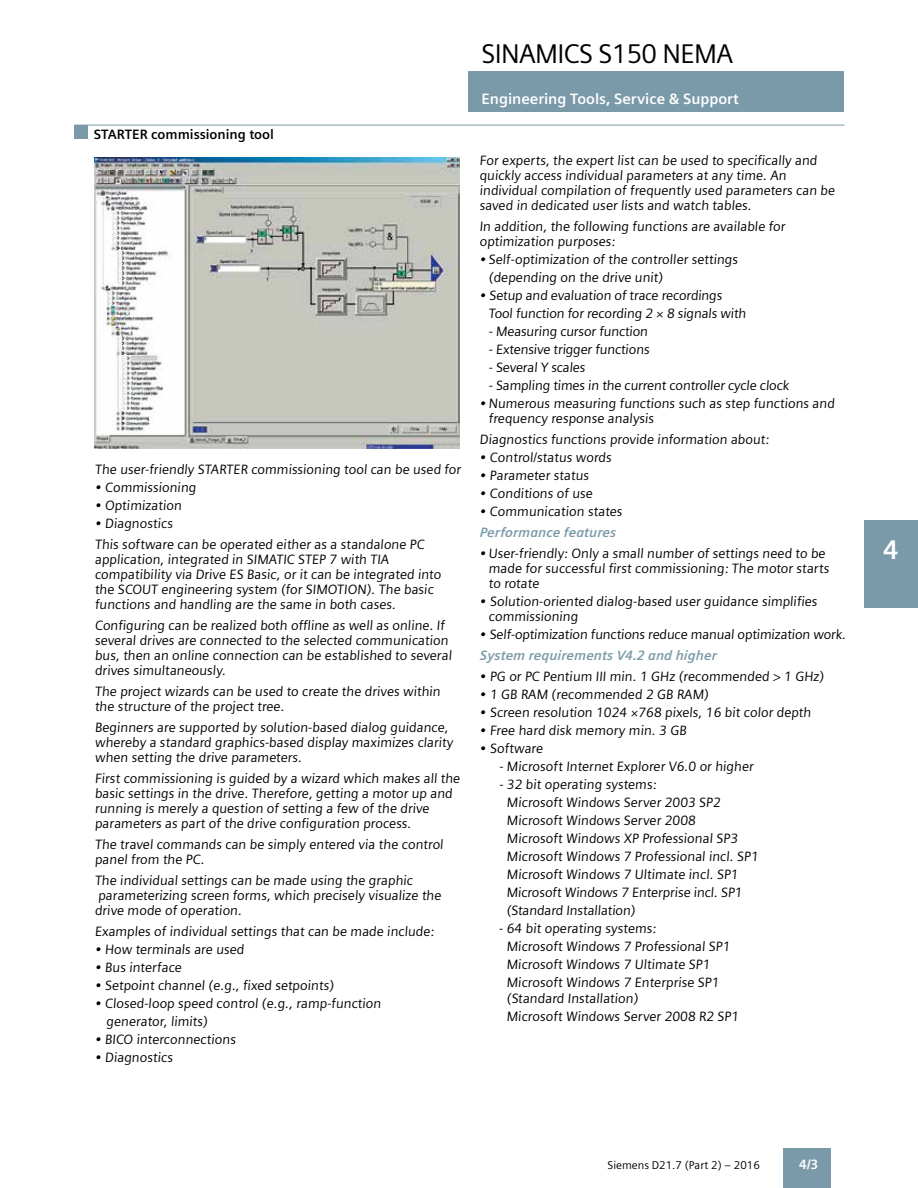
<style>
.page{position:relative;width:918px;height:1188px;background:#fff}
.page>*{position:absolute;margin:0;border:0;box-sizing:border-box;transform-origin:0 0}
.t1{font:27px "Siemens Sans";letter-spacing:-.025em;color:#000}
.t2{font:700 27px "Siemens Sans";color:#fff}
.t3{font:700 15px "Siemens Sans";color:#fff}
.t4{font:13.5px/15px "Siemens Sans";color:#000}
.t5{font:italic 700 13.5px "Siemens Sans";letter-spacing:-.01em;color:#7b9aa9}
.t6{font:700 13.5px "Siemens Sans";color:#000}
.t7{font:700 13.5px "Siemens Sans";color:#fff}
.t8{font:11.25px "Siemens Sans";color:#000}
</style>
<div class="page">
<div style="left:468px;top:71px;width:376px;height:41px;background:#7b9aa9"></div>
<hr style="left:74px;top:125px;width:770px;height:1px;background:#7b9aa9">
<div style="left:74px;top:125px;width:14px;height:14px;background:#7b9aa9"></div>
<div style="left:864px;top:521px;width:54px;height:87px;background:#7b9aa9"></div>
<div style="left:783px;top:1148px;width:47px;height:40px;background:#7b9aa9"></div>
<img style="left:95px;top:157px;width:365px;height:291px">
<p class="t6" style="left:94px;top:126px;width:182px">STARTER commissioning tool</p>
<p class="t4" style="left:95px;top:462px;width:369px">The user-friendly STARTER commissioning tool can be used for</p>
<p class="t4" style="left:95px;top:480px;width:104px">• Commissioning</p>
<p class="t4" style="left:95px;top:498px;width:90px">• Optimization</p>
<p class="t4" style="left:95px;top:513px;width:333px;line-height:21px">• Diagnostics<br>This software can be operated either as a standalone PC</p>
<p class="t4" style="left:95px;top:552px;width:349px">application, integrated in SIMATIC STEP 7 with TIA compatibility via Drive ES Basic, or it can be integrated into the SCOUT engineering system (for SIMOTION). The basic functions and handling are the same in both cases.</p>
<p class="t4" style="left:95px;top:618px;width:360px">Configuring can be realized both offline as well as online. If several drives are connected to the selected communication bus, then an online connection can be established to several drives simultaneously.</p>
<p class="t4" style="left:95px;top:684px;width:349px">The project wizards can be used to create the drives within the structure of the project tree.</p>
<p class="t4" style="left:95px;top:720px;width:361px">Beginners are supported by solution-based dialog guidance, whereby a standard graphics-based display maximizes clarity when setting the drive parameters.</p>
<p class="t4" style="left:95px;top:771px;width:368px">First commissioning is guided by a wizard which makes all the basic settings in the drive. Therefore, getting a motor up and running is merely a question of setting a few of the drive parameters as part of the drive configuration process.</p>
<p class="t4" style="left:95px;top:837px;width:351px">The travel commands can be simply entered via the control panel from the PC.</p>
<p class="t4" style="left:95px;top:873px;width:349px">The individual settings can be made using the graphic parameterizing screen forms, which precisely visualize the drive mode of operation.</p>
<p class="t4" style="left:95px;top:924px;width:342px">Examples of individual settings that can be made include:</p>
<p class="t4" style="left:95px;top:942px;width:152px">• How terminals are used</p>
<p class="t4" style="left:95px;top:960px;width:90px">• Bus interface</p>
<p class="t4" style="left:95px;top:978px;width:242px">• Setpoint channel (e.g., fixed setpoints)</p>
<p class="t4" style="left:106px;top:994px;width:278px;line-height:18px;text-indent:-11px">• Closed-loop speed control (e.g., ramp-function generator, limits)</p>
<p class="t4" style="left:95px;top:1032px;width:144px">• BICO interconnections</p>
<p class="t4" style="left:95px;top:1050px;width:81px">• Diagnostics</p>
<h1 class="t1" style="left:481px;top:38px;width:253px">SINAMICS S150 NEMA</h1>
<p class="t3" style="left:481px;top:90px;width:259px">Engineering Tools, Service &amp; Support</p>
<p class="t4" style="left:479px;top:153px;width:358px">For experts, the expert list can be used to specifically and quickly access individual parameters at any time. An individual compilation of frequently used parameters can be saved in dedicated user lists and watch tables.</p>
<p class="t4" style="left:479px;top:219px;width:308px">In addition, the following functions are available for optimization purposes:</p>
<p class="t4" style="left:488px;top:250px;width:252px;line-height:18px;text-indent:-9px">• Self-optimization of the controller settings (depending on the drive unit)</p>
<p class="t4" style="left:488px;top:286px;width:260px;line-height:18px;text-indent:-9px">• Setup and evaluation of trace recordings<br>Tool function for recording 2 × 8 signals with</p>
<p class="t4" style="left:488px;top:324px;width:162px">- Measuring cursor function</p>
<p class="t4" style="left:488px;top:342px;width:164px">- Extensive trigger functions</p>
<p class="t4" style="left:489px;top:360px;width:100px">- Several Y scales</p>
<p class="t4" style="left:489px;top:378px;width:303px">- Sampling times in the current controller cycle clock</p>
<p class="t4" style="left:489px;top:396px;width:349px;text-indent:-9px">• Numerous measuring functions such as step functions and frequency response analysis</p>
<p class="t4" style="left:480px;top:432px;width:292px">Diagnostics functions provide information about:</p>
<p class="t4" style="left:480px;top:450px;width:135px">• Control/status words</p>
<p class="t4" style="left:480px;top:468px;width:112px">• Parameter status</p>
<p class="t4" style="left:480px;top:486px;width:116px">• Conditions of use</p>
<p class="t4" style="left:480px;top:504px;width:146px">• Communication states</p>
<p class="t5" style="left:480px;top:524px;width:139px">Performance features</p>
<p class="t4" style="left:489px;top:546px;width:343px;text-indent:-9px">• User-friendly: Only a small number of settings need to be made for successful first commissioning: The motor starts to rotate</p>
<p class="t4" style="left:489px;top:594px;width:332px;text-indent:-9px">• Solution-oriented dialog-based user guidance simplifies commissioning</p>
<p class="t4" style="left:480px;top:627px;width:369px">• Self-optimization functions reduce manual optimization work.</p>
<p class="t5" style="left:480px;top:647px;width:239px">System requirements V4.2 and higher</p>
<p class="t4" style="left:480px;top:669px;width:347px">• PG or PC Pentium III min. 1 GHz (recommended &gt; 1 GHz)</p>
<p class="t4" style="left:480px;top:687px;width:232px">• 1 GB RAM (recommended 2 GB RAM)</p>
<p class="t4" style="left:480px;top:705px;width:334px">• Screen resolution 1024 ×768 pixels, 16 bit color depth</p>
<p class="t4" style="left:480px;top:723px;width:210px">• Free hard disk memory min. 3 GB</p>
<p class="t4" style="left:480px;top:741px;width:66px">• Software</p>
<p class="t4" style="left:499px;top:759px;width:257px">- Microsoft Internet Explorer V6.0 or higher</p>
<p class="t4" style="left:506px;top:775px;width:255px;line-height:18px;text-indent:-7px">- 32 bit operating systems:<br>Microsoft Windows Server 2003 SP2<br>Microsoft Windows Server 2008<br>Microsoft Windows XP Professional SP3<br>Microsoft Windows 7 Professional incl. SP1<br>Microsoft Windows 7 Ultimate incl. SP1<br>Microsoft Windows 7 Enterprise incl. SP1 (Standard Installation)</p>
<p class="t4" style="left:506px;top:919px;width:227px;line-height:18px;text-indent:-7px">- 64 bit operating systems:<br>Microsoft Windows 7 Professional SP1<br>Microsoft Windows 7 Ultimate SP1<br>Microsoft Windows 7 Enterprise SP1</p>
<p class="t4" style="left:506px;top:990px;width:235px;line-height:18px">(Standard Installation)<br>Microsoft Windows Server 2008 R2 SP1</p>
<p class="t8" style="left:608px;top:1158px;width:154px">Siemens D21.7 (Part 2) – 2016</p>
<p class="t7" style="left:799px;top:1157px;width:21px">4/3</p>
<h1 class="t2" style="left:883px;top:534px;width:17px">4</h1>
</div>
